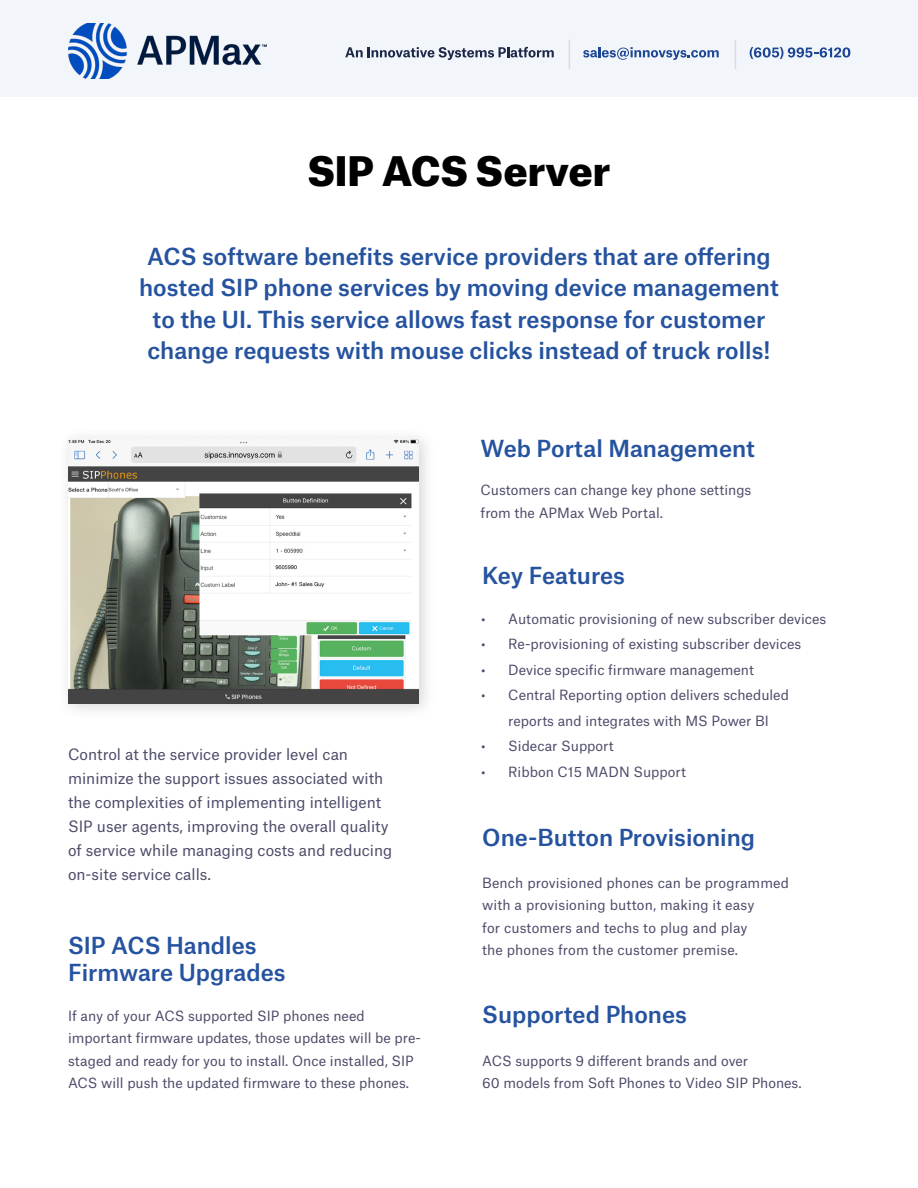
<style>
.page{position:relative;width:918px;height:1188px;background:#fff}
.page>*{position:absolute;margin:0;border:0;box-sizing:border-box;transform-origin:0 0}
.t1{font:900 39px "Atlas Grotesk";color:#000}
.t2{font:500 22.5px/31.5px "Atlas Grotesk";color:#26539f}
.t3{font:15px/24px "Atlas Grotesk";color:#4c4b69}
.t4{font:13.5px/22.5px "Atlas Grotesk";color:#4c4b69}
</style>
<div class="page">
<div style="left:58px;top:427px;width:379px;height:293px;background:#000;opacity:.16"></div>
<img style="left:68px;top:438px;width:351px;height:266px">
<div style="left:0;top:0;width:918px;height:97px;background:#f2f5fa"></div>
<img style="left:68px;top:23px;width:199px;height:56px">
<div style="left:132px;top:69px;width:135px;height:10px;background:#f2f5fa"></div>
<svg style="left:345px;top:47px;width:209px;height:13px"></svg>
<svg style="left:583px;top:47px;width:136px;height:13px"></svg>
<svg style="left:750px;top:47px;width:100px;height:12px"></svg>
<svg style="left:569px;top:40px;width:1px;height:29px"></svg>
<svg style="left:735px;top:40px;width:1px;height:29px"></svg>
<h1 class="t1" style="left:308px;top:139px;width:304px">SIP ACS Server</h1>
<h2 class="t2" style="left:139px;top:238px;width:641px;text-align:center">ACS software benefits service providers that are offering hosted SIP phone services by moving device management to the UI. This service allows fast response for customer change requests with mouse clicks instead of truck rolls!</h2>
<h2 class="t2" style="left:481px;top:430px;width:276px">Web Portal Management</h2>
<p class="t4" style="left:481px;top:477px;width:272px">Customers can change key phone settings from the APMax Web Portal.</p>
<p class="t3" style="left:68px;top:741px;width:326px">Control at the service provider level can minimize the support issues associated with the complexities of implementing intelligent SIP user agents, improving the overall quality of service while managing costs and reducing on-site service calls.</p>
<h2 class="t2" style="left:68px;top:929px;width:219px;line-height:27px">SIP ACS Handles<br>Firmware Upgrades</h2>
<p class="t4" style="left:68px;top:1003px;width:355px">If any of your ACS supported SIP phones need important firmware updates, those updates will be pre&shy;staged and ready for you to install. Once installed, SIP ACS will push the updated firmware to these phones.</p>
<h2 class="t2" style="left:482px;top:558px;width:144px">Key Features</h2>
<p class="t4" style="left:481px;top:606px;width:347px">• Automatic provisioning of new subscriber devices</p>
<p class="t4" style="left:481px;top:631px;width:321px">• Re-provisioning of existing subscriber devices</p>
<p class="t4" style="left:481px;top:657px;width:274px">• Device specific firmware management</p>
<p class="t4" style="left:481px;top:681px;width:309px;line-height:25.5px;text-align:center">• Central Reporting option delivers scheduled reports and integrates with MS Power BI</p>
<p class="t4" style="left:481px;top:733px;width:134px">• Sidecar Support</p>
<p class="t4" style="left:481px;top:759px;width:206px">• Ribbon C15 MADN Support</p>
<h2 class="t2" style="left:482px;top:819px;width:275px">One-Button Provisioning</h2>
<p class="t4" style="left:482px;top:870px;width:308px">Bench provisioned phones can be programmed with a provisioning button, making it easy<br>for customers and techs to plug and play<br>the phones from the customer premise.</p>
<h2 class="t2" style="left:482px;top:997px;width:206px">Supported Phones</h2>
<p class="t4" style="left:482px;top:1048px;width:321px">ACS supports 9 different brands and over<br>60 models from Soft Phones to Video SIP Phones.</p>
</div>
